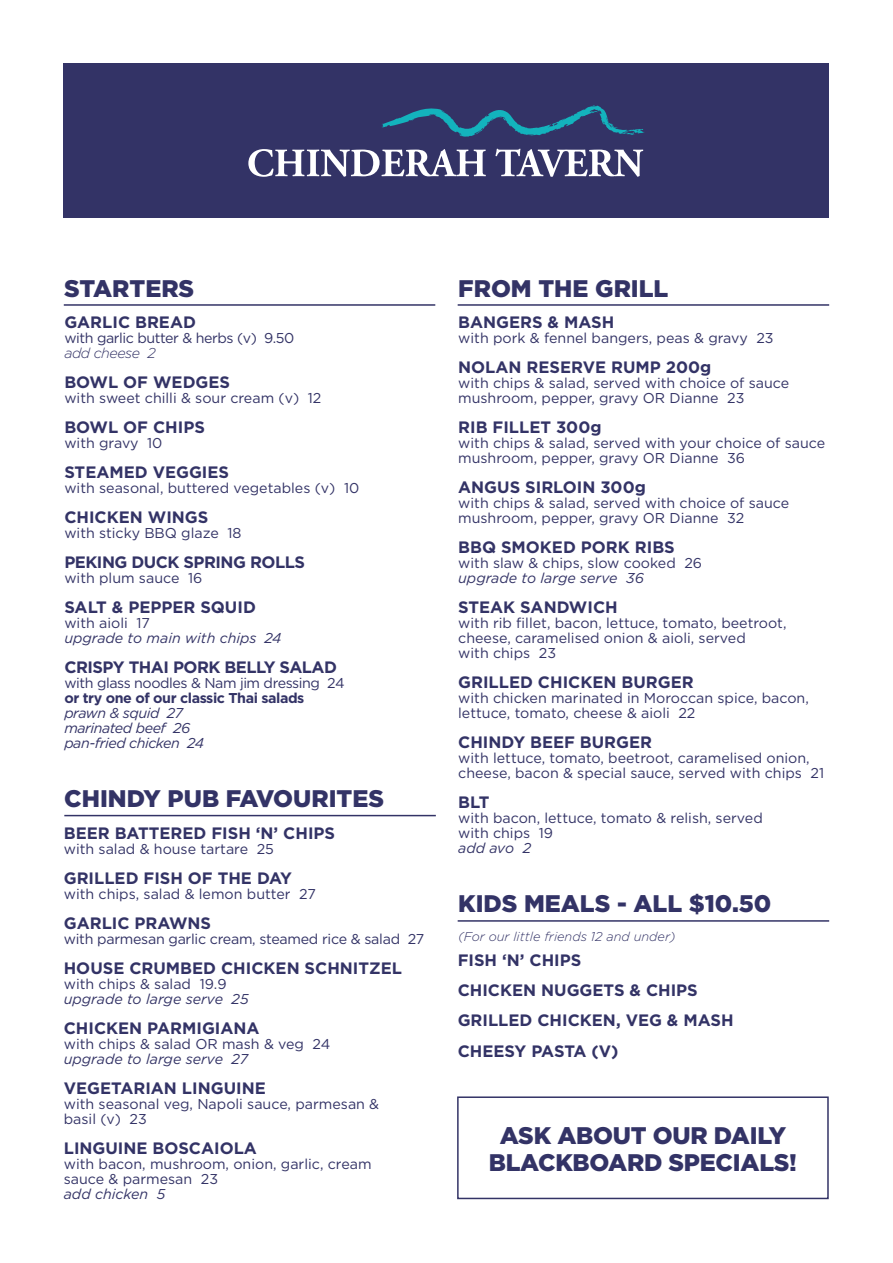
<style>
.page{position:relative;width:893px;height:1263px;background:#fff}
.page>*{position:absolute;margin:0;border:0;box-sizing:border-box;transform-origin:0 0}
.Menu_Item{font:900 24px/27px "Gotham";color:#336;text-align:center}
.Menu_Item-2{font:700 16.5px "Gotham";color:#336}
.Menu_Item-3{font:700 16.5px "Gotham";letter-spacing:-.03em;color:#336}
.Menu_Description{font:700 16.5px "Gotham";color:#336}
.Menu_Description-2{font:14.25px/15px "Gotham";color:#336}
.Menu_Description-3{font:14.25px/15px "Gotham";letter-spacing:-.03em;color:#336}
.Menu_Description-4{font:italic 14.25px/15px "Gotham";color:#336}
.Menu_Description-5{font:italic 14.25px "Gotham";letter-spacing:-.025em;color:#336}
.Menu_Description-6{font:14.25px "Gotham";letter-spacing:-.02em;color:#336}
.Menu_Item-4{font:italic 14.25px/15px "Gotham";color:#336}
.Menu_Description-7{font:700 14.25px "Gotham";letter-spacing:-.03em;color:#336}
.t1{font:italic 300 12.75px "Gotham";color:#336}
.s1{font-weight:300;font-style:italic}
.s2{font-style:normal}
.s3{font-style:italic}
</style>
<div class="page">
<div style="left:64px;top:64px;width:765px;height:154px;background:#336"></div>
<div style="left:457px;top:1096px;width:372px;height:103px;border:2px solid #336"></div>
<hr style="left:64px;top:304px;width:371px;height:2px;background:#336">
<hr style="left:458px;top:920px;width:371px;height:2px;background:#336">
<hr style="left:64px;top:815px;width:372px;height:1px;background:#336">
<hr style="left:458px;top:304px;width:371px;height:2px;background:#336">
<svg style="left:248px;top:149px;width:238px;height:28px"></svg>
<svg style="left:495px;top:149px;width:148px;height:28px"></svg>
<svg style="left:382px;top:105px;width:263px;height:32px"></svg>
<p class="Menu_Item" style="left:64px;top:274px;width:131px">STARTERS</p>
<p class="Menu_Item-2" style="left:64px;top:311px;width:133px">GARLIC BREAD</p>
<p class="Menu_Description-3" style="left:64px;top:330px;width:232px">with garlic butter &amp; herbs (v) 9.50 <span class="s1">add cheese 2</span></p>
<p class="Menu_Description" style="left:64px;top:371px;width:167px">BOWL OF WEDGES</p>
<p class="Menu_Description-2" style="left:64px;top:390px;width:259px">with sweet chilli &amp; sour cream (v) 12</p>
<p class="Menu_Item-2" style="left:64px;top:416px;width:142px">BOWL OF CHIPS</p>
<p class="Menu_Description-2" style="left:64px;top:435px;width:100px">with gravy 10</p>
<p class="Menu_Item-2" style="left:64px;top:461px;width:166px">STEAMED VEGGIES</p>
<p class="Menu_Description-2" style="left:64px;top:480px;width:296px">with seasonal, buttered vegetables (v) 10</p>
<p class="Menu_Item-2" style="left:64px;top:506px;width:146px">CHICKEN WINGS</p>
<p class="Menu_Description-2" style="left:64px;top:525px;width:179px">with sticky BBQ glaze 18</p>
<p class="Menu_Item-3" style="left:64px;top:551px;width:242px">PEKING DUCK SPRING ROLLS</p>
<p class="Menu_Description-2" style="left:64px;top:570px;width:139px">with plum sauce 16</p>
<p class="Menu_Item-2" style="left:64px;top:596px;width:193px">SALT &amp; PEPPER SQUID</p>
<p class="Menu_Description-4" style="left:64px;top:615px;width:218px"><span class="s2">with aioli 17<br></span>upgrade to main with chips 24</p>
<p class="Menu_Item-3" style="left:64px;top:656px;width:274px">CRISPY THAI PORK BELLY SALAD</p>
<p class="Menu_Description-3" style="left:64px;top:675px;width:282px">with glass noodles &amp; Nam jim dressing 24</p>
<p class="Menu_Description-7" style="left:64px;top:689px;width:242px">or try one of our classic Thai salads</p>
<p class="Menu_Description-5" style="left:64px;top:704px;width:120px">prawn &amp; squid 27</p>
<p class="Menu_Description-5" style="left:64px;top:719px;width:128px">marinated beef 26</p>
<p class="Menu_Description-5" style="left:64px;top:734px;width:141px">pan-fried chicken 24</p>
<p class="Menu_Item" style="left:64px;top:785px;width:321px">CHINDY PUB FAVOURITES</p>
<p class="Menu_Item-2" style="left:64px;top:822px;width:273px">BEER BATTERED FISH ‘N’ CHIPS</p>
<p class="Menu_Description-2" style="left:64px;top:841px;width:212px">with salad &amp; house tartare 25</p>
<p class="Menu_Item-2" style="left:64px;top:867px;width:230px">GRILLED FISH OF THE DAY</p>
<p class="Menu_Description-2" style="left:64px;top:886px;width:254px">with chips, salad &amp; lemon butter 27</p>
<p class="Menu_Item-2" style="left:64px;top:912px;width:149px">GARLIC PRAWNS</p>
<p class="Menu_Description-6" style="left:64px;top:930px;width:362px">with parmesan garlic cream, steamed rice &amp; salad 27</p>
<p class="Menu_Item-2" style="left:64px;top:957px;width:340px">HOUSE CRUMBED CHICKEN SCHNITZEL</p>
<p class="Menu_Item-4" style="left:64px;top:976px;width:186px"><span class="s2">with chips &amp; salad 19.9 </span>upgrade to large serve 25</p>
<p class="Menu_Item-2" style="left:64px;top:1017px;width:197px">CHICKEN PARMIGIANA</p>
<p class="Menu_Description-2" style="left:64px;top:1036px;width:268px">with chips &amp; salad OR mash &amp; veg 24 <span class="s3">upgrade to large serve 27</span></p>
<p class="Menu_Item-2" style="left:64px;top:1077px;width:203px">VEGETARIAN LINGUINE</p>
<p class="Menu_Description-2" style="left:64px;top:1096px;width:317px">with seasonal veg, Napoli sauce, parmesan &amp; basil (v) 23</p>
<p class="Menu_Description" style="left:64px;top:1137px;width:195px">LINGUINE BOSCAIOLA</p>
<p class="Menu_Description-2" style="left:64px;top:1156px;width:309px">with bacon, mushroom, onion, garlic, cream sauce &amp; parmesan 23<br><span class="s3">add chicken 5</span></p>
<p class="Menu_Item" style="left:458px;top:274px;width:212px">FROM THE GRILL</p>
<p class="Menu_Item-2" style="left:458px;top:311px;width:158px">BANGERS &amp; MASH</p>
<p class="Menu_Description-2" style="left:458px;top:330px;width:317px">with pork &amp; fennel bangers, peas &amp; gravy 23</p>
<p class="Menu_Item-2" style="left:458px;top:356px;width:255px">NOLAN RESERVE RUMP 200g</p>
<p class="Menu_Description-2" style="left:458px;top:375px;width:333px">with chips &amp; salad, served with choice of sauce mushroom, pepper, gravy OR Dianne 23</p>
<p class="Menu_Item-2" style="left:458px;top:416px;width:145px">RIB FILLET 300g</p>
<p class="Menu_Description-2" style="left:458px;top:435px;width:369px">with chips &amp; salad, served with your choice of sauce</p>
<p class="Menu_Description-2" style="left:458px;top:450px;width:288px">mushroom, pepper, gravy OR Dianne 36</p>
<p class="Menu_Item-2" style="left:458px;top:476px;width:189px">ANGUS SIRLOIN 300g</p>
<p class="Menu_Description-2" style="left:458px;top:495px;width:333px">with chips &amp; salad, served with choice of sauce mushroom, pepper, gravy OR Dianne 32</p>
<p class="Menu_Item-2" style="left:458px;top:536px;width:218px">BBQ SMOKED PORK RIBS</p>
<p class="Menu_Description-2" style="left:458px;top:555px;width:245px">with slaw &amp; chips, slow cooked 26</p>
<p class="Menu_Description-4" style="left:458px;top:570px;width:187px">upgrade to large serve 36</p>
<p class="Menu_Item-2" style="left:458px;top:596px;width:161px">STEAK SANDWICH</p>
<p class="Menu_Description-2" style="left:458px;top:615px;width:330px">with rib fillet, bacon, lettuce, tomato, beetroot, cheese, caramelised onion &amp; aioli, served<br>with chips 23</p>
<p class="Menu_Item-2" style="left:458px;top:671px;width:237px">GRILLED CHICKEN BURGER</p>
<p class="Menu_Description-2" style="left:458px;top:690px;width:352px">with chicken marinated in Moroccan spice, bacon, lettuce, tomato, cheese &amp; aioli 22</p>
<p class="Menu_Item-2" style="left:458px;top:731px;width:195px">CHINDY BEEF BURGER</p>
<p class="Menu_Description-2" style="left:458px;top:750px;width:367px">with lettuce, tomato, beetroot, caramelised onion, cheese, bacon &amp; special sauce, served with chips 21</p>
<p class="Menu_Item-2" style="left:458px;top:791px;width:33px">BLT</p>
<p class="Menu_Description-2" style="left:458px;top:810px;width:306px">with bacon, lettuce, tomato &amp; relish, served with chips 19</p>
<p class="Menu_Description-5" style="left:458px;top:839px;width:74px">add avo 2</p>
<p class="Menu_Item" style="left:458px;top:890px;width:315px">KIDS MEALS - ALL $10.50</p>
<p class="t1" style="left:458px;top:928px;width:219px">(For our little friends 12 and under)</p>
<p class="Menu_Item-2" style="left:458px;top:950px;width:125px">FISH ‘N’ CHIPS</p>
<p class="Menu_Item-2" style="left:458px;top:980px;width:242px">CHICKEN NUGGETS &amp; CHIPS</p>
<p class="Menu_Item-2" style="left:458px;top:1010px;width:278px">GRILLED CHICKEN, VEG &amp; MASH</p>
<p class="Menu_Item-2" style="left:458px;top:1040px;width:162px">CHEESY PASTA (V)</p>
<p class="Menu_Item" style="left:489px;top:1122px;width:310px">ASK ABOUT OUR DAILY<br>BLACKBOARD SPECIALS!</p>
</div>
